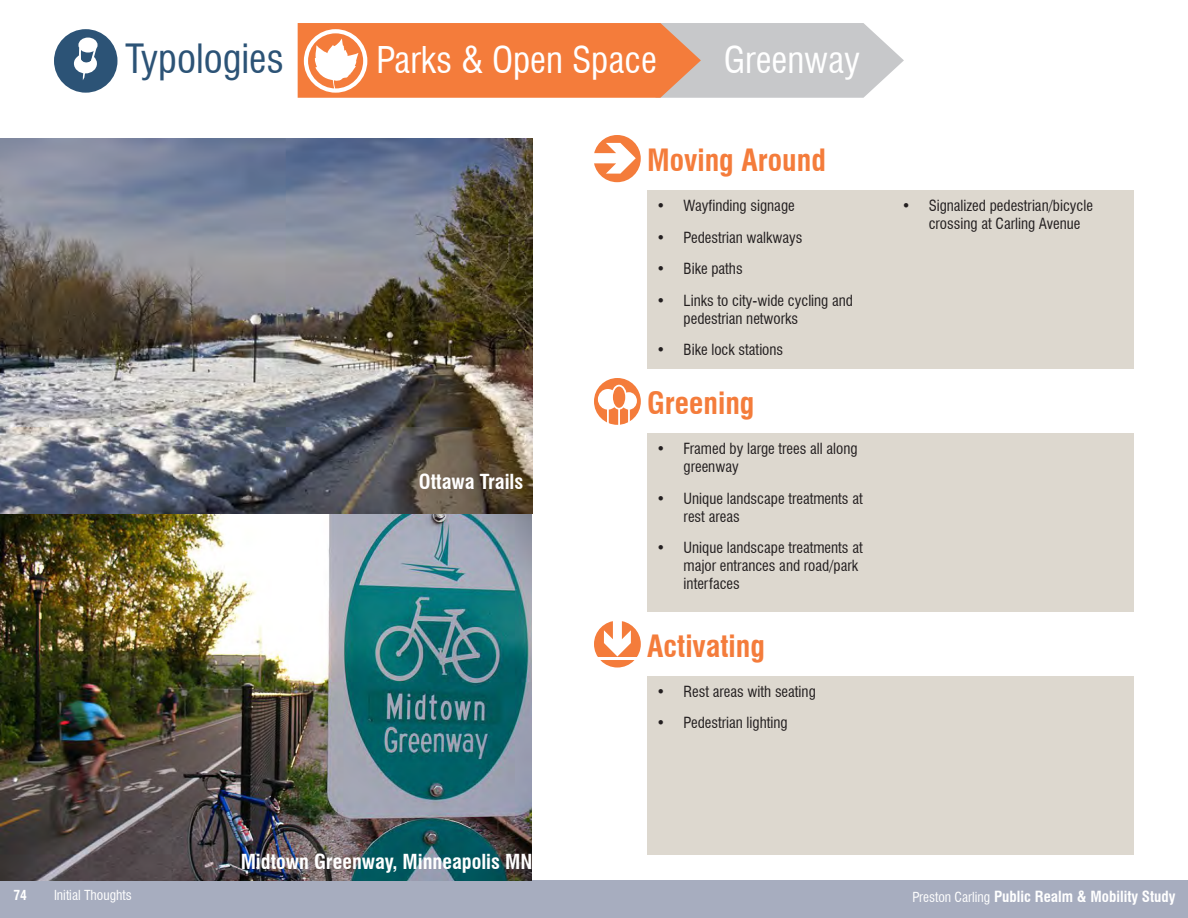
<style>
.page{position:relative;width:1188px;height:918px;background:#fff}
.page>*{position:absolute;margin:0;border:0;box-sizing:border-box;transform-origin:0 0}
._1502_Typologies_Tit{font:condensed 39.3px "Swiss 721 BT";color:#2c5376}
._1502_Subtitle{font:condensed 36px "Swiss 721 BT";color:#fff}
._1502_Kit_of_Parts_T{font:700 condensed 30px "Swiss 721 BT";color:#f47c3b}
.t1{font:700 condensed 20.25px "Swiss 721 BT";color:#fff}
._1502_Kit_of_Parts_G{font:condensed 15px/18px "Swiss 721 BT";color:#231f20}
.t2{font:700 condensed 15px "Swiss 721 BT";color:#fff}
.t3{font:condensed 13.5px "Swiss 721 BT";color:#fff}
.t4{font:700 condensed 13.5px "Swiss 721 BT";color:#fff}
.s1{font-weight:400;font-size:13.5px}
</style>
<div class="page">
<div style="left:0;top:880px;width:1188px;height:38px;background:#a7adbf"></div>
<div style="left:54px;top:29px;width:63px;height:64px;background:#2c5376;border-radius:50%"></div>
<div style="left:79px;top:39px;width:18px;height:13px;background:#fff;border-radius:50%"></div>
<div style="left:78px;top:38px;width:20px;height:15px;border:2px solid #fff;border-radius:50%"></div>
<svg style="left:73px;top:46px;width:25px;height:47px"></svg>
<svg style="left:298px;top:23px;width:606px;height:75px;background:#e59f7a"></svg>
<div style="left:595px;top:622px;width:45px;height:44px;background:#f47c3b;border-radius:50%"></div>
<div style="left:594px;top:621px;width:47px;height:47px;border:2px solid #f47c3b;border-radius:50%"></div>
<svg style="left:604px;top:621px;width:27px;height:36px"></svg>
<hr style="left:596px;top:657px;width:44px;height:3px;background:#fff">
<div style="left:595px;top:136px;width:45px;height:45px;background:#f47c3b;border-radius:50%"></div>
<div style="left:594px;top:135px;width:47px;height:47px;border:2px solid #f47c3b;border-radius:50%"></div>
<svg style="left:594px;top:143px;width:42px;height:31px"></svg>
<div style="left:595px;top:379px;width:45px;height:45px;background:#f47c3b;border-radius:50%"></div>
<div style="left:594px;top:378px;width:47px;height:47px;border:2px solid #f47c3b;border-radius:50%"></div>
<div style="left:599px;top:390px;width:18px;height:19px;background:#fff;border-radius:50%"></div>
<div style="left:598px;top:389px;width:20px;height:21px;border:2px solid #fff;border-radius:50%"></div>
<svg style="left:607px;top:409px;width:2px;height:14px"></svg>
<div style="left:622px;top:393px;width:14px;height:16px;background:#fff;border-radius:50%"></div>
<div style="left:621px;top:392px;width:16px;height:18px;border:2px solid #fff;border-radius:50%"></div>
<div style="left:612px;top:386px;width:14px;height:23px;background:#f47c3b;border-radius:50%"></div>
<div style="left:611px;top:385px;width:16px;height:25px;border:2px solid #fff;border-radius:50%"></div>
<svg style="left:618px;top:409px;width:2px;height:16px"></svg>
<svg style="left:628px;top:409px;width:2px;height:13px"></svg>
<div style="left:647px;top:190px;width:487px;height:179px;background:#ddd8cf"></div>
<div style="left:647px;top:433px;width:487px;height:179px;background:#ddd8cf"></div>
<div style="left:647px;top:676px;width:487px;height:179px;background:#ddd8cf"></div>
<img style="left:0;top:513px;width:532px;height:367px">
<img style="left:0;top:138px;width:532px;height:375px">
<p class="_1502_Typologies_Tit" style="left:125px;top:35px;width:160px">Typologies</p>
<p class="_1502_Subtitle" style="left:376px;top:38px;width:282px">Parks &amp; Open Space</p>
<p class="_1502_Subtitle" style="left:724px;top:39px;width:138px">Greenway</p>
<p class="t1" style="left:419px;top:469px;width:106px">Ottawa Trails</p>
<p class="t1" style="left:241px;top:849px;width:293px">Midtown Greenway, Minneapolis MN</p>
<p class="_1502_Kit_of_Parts_T" style="left:647px;top:143px;width:180px">Moving Around</p>
<p class="_1502_Kit_of_Parts_G" style="left:657px;top:197px;width:140px">• Wayfinding signage</p>
<p class="_1502_Kit_of_Parts_G" style="left:657px;top:228px;width:147px">• Pedestrian walkways</p>
<p class="_1502_Kit_of_Parts_G" style="left:657px;top:260px;width:88px">• Bike paths</p>
<p class="_1502_Kit_of_Parts_G" style="left:684px;top:291px;width:171px;text-indent:-27px">• Links to city-wide cycling and pedestrian networks</p>
<p class="_1502_Kit_of_Parts_G" style="left:657px;top:341px;width:128px">• Bike lock stations</p>
<p class="_1502_Kit_of_Parts_T" style="left:647px;top:386px;width:109px">Greening</p>
<p class="_1502_Kit_of_Parts_G" style="left:684px;top:440px;width:175px;text-indent:-27px">• Framed by large trees all along greenway</p>
<p class="_1502_Kit_of_Parts_G" style="left:684px;top:489px;width:181px;text-indent:-27px">• Unique landscape treatments at rest areas</p>
<p class="_1502_Kit_of_Parts_G" style="left:684px;top:539px;width:181px;text-indent:-27px">• Unique landscape treatments at major entrances and road/park interfaces</p>
<p class="_1502_Kit_of_Parts_T" style="left:647px;top:628px;width:119px">Activating</p>
<p class="_1502_Kit_of_Parts_G" style="left:657px;top:682px;width:161px">• Rest areas with seating</p>
<p class="_1502_Kit_of_Parts_G" style="left:657px;top:714px;width:132px">• Pedestrian lighting</p>
<p class="_1502_Kit_of_Parts_G" style="left:929px;top:197px;width:166px;text-indent:-27px">• Signalized pedestrian/bicycle crossing at Carling Avenue</p>
<p class="t4" style="left:14px;top:887px;width:15px">74</p>
<p class="t3" style="left:54px;top:887px;width:79px">Initial Thoughts</p>
<p class="t2" style="left:912px;top:887px;width:265px"><span class="s1">Preston Carling</span> Public Realm &amp; Mobility Study</p>
</div>
